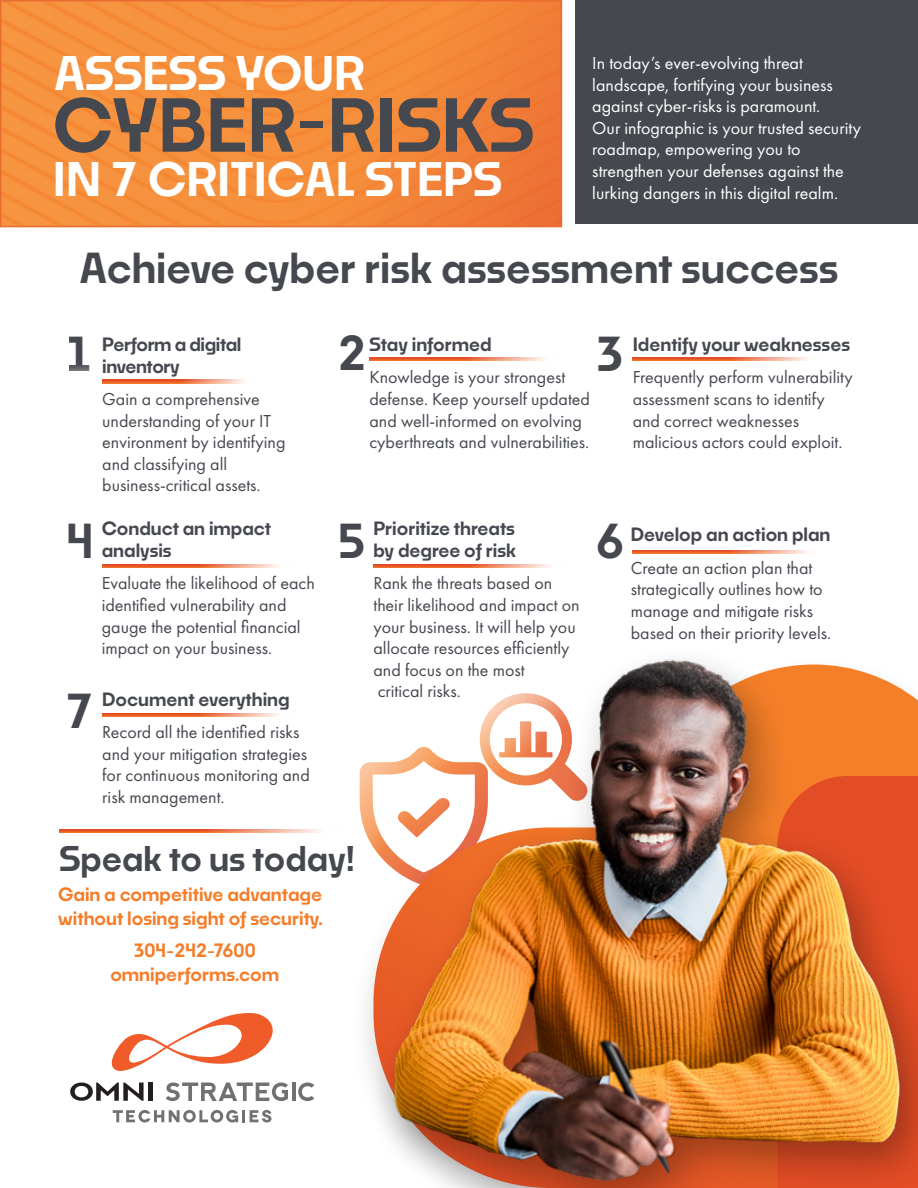
<style>
.page{position:relative;width:918px;height:1188px;background:#fff}
.page>*{position:absolute;margin:0;border:0;box-sizing:border-box;transform-origin:0 0}
.t1{font:600 71.25px "Noka";color:#45484f}
.t2{font:600 45.75px "Noka";color:#45484f}
.t3{font:600 45.3px "Noka";color:#fff}
.t4{font:600 40.5px "Noka";color:#45484f}
.t5{font:600 33.45px "Noka";color:#45484f}
.t6{font:18px/21.6px "Futura PT";color:#45484f}
.t7{font:18px/21.6px "Futura PT";color:#fff}
.t8{font:600 18px/21.6px "Noka";color:#45484f}
.t9{font:600 18px/24px "Noka";color:#f57d29}
.t10{font:600 18px/21.6px "Noka";letter-spacing:-.02em;color:#45484f}
</style>
<div class="page">
<div style="left:575px;top:0;width:343px;height:224px;background:#45484f"></div>
<img style="left:3px;top:3px;width:556px;height:221px">
<div style="left:0;top:0;width:562px;height:227px;border:2px solid #ea6d2f"></div>
<svg style="left:103px;top:713px;width:119px;height:3px"></svg>
<svg style="left:59px;top:830px;width:163px;height:3px"></svg>
<svg style="left:103px;top:565px;width:176px;height:3px"></svg>
<svg style="left:373px;top:565px;width:176px;height:3px"></svg>
<svg style="left:633px;top:550px;width:175px;height:3px"></svg>
<svg style="left:633px;top:358px;width:175px;height:3px"></svg>
<svg style="left:369px;top:358px;width:176px;height:3px"></svg>
<svg style="left:103px;top:380px;width:142px;height:3px"></svg>
<img style="left:222px;top:659px;width:692px;height:529px">
<svg style="left:112px;top:1013px;width:161px;height:58px"></svg>
<hr style="left:292px;top:1083px;width:3px;height:18px;background:#717073">
<svg style="left:298px;top:1083px;width:16px;height:18px"></svg>
<svg style="left:166px;top:1083px;width:122px;height:18px"></svg>
<svg style="left:70px;top:1083px;width:74px;height:18px"></svg>
<div style="left:148px;top:1083px;width:5px;height:18px;background:#231f20"></div>
<svg style="left:113px;top:1110px;width:159px;height:13px"></svg>
<h3 class="t3" style="left:54px;top:45px;width:312px">ASSESS YOUR</h3>
<h1 class="t1" style="left:53px;top:81px;width:483px">CYBER-RISKS</h1>
<h3 class="t3" style="left:53px;top:151px;width:451px">IN 7 CRITICAL STEPS</h3>
<p class="t7" style="left:592px;top:52px;width:270px">In today’s ever-evolving threat landscape, fortifying your business against cyber-risks is paramount.<br>Our infographic is your trusted security roadmap, empowering you to strengthen your defenses against the lurking dangers in this digital realm.</p>
<h3 class="t4" style="left:80px;top:243px;width:760px">Achieve cyber risk assessment success</h3>
<h2 class="t2" style="left:66px;top:325px;width:29px">1</h2>
<h2 class="t2" style="left:338px;top:325px;width:29px">2</h2>
<h2 class="t2" style="left:596px;top:325px;width:29px">3</h2>
<p class="t8" style="left:369px;top:333px;width:124px">Stay informed</p>
<p class="t6" style="left:369px;top:366px;width:222px">Knowledge is your strongest defense. Keep yourself updated and well-informed on evolving cyberthreats and vulnerabilities.</p>
<p class="t10" style="left:102px;top:333px;width:141px">Perform a digital inventory</p>
<p class="t6" style="left:102px;top:388px;width:185px">Gain a comprehensive understanding of your IT environment by identifying and classifying all business-critical assets.</p>
<p class="t8" style="left:633px;top:333px;width:219px">Identify your weaknesses</p>
<p class="t6" style="left:633px;top:366px;width:222px">Frequently perform vulnerability assessment scans to identify and correct weaknesses malicious actors could exploit.</p>
<p class="t8" style="left:102px;top:518px;width:171px">Conduct an impact analysis</p>
<p class="t6" style="left:102px;top:573px;width:215px">Evaluate the likelihood of each identified vulnerability and gauge the potential financial impact on your business.</p>
<p class="t8" style="left:102px;top:688px;width:189px">Document everything</p>
<p class="t6" style="left:102px;top:721px;width:209px">Record all the identified risks and your mitigation strategies for continuous monitoring and risk management.</p>
<p class="t8" style="left:374px;top:518px;width:144px">Prioritize threats by degree of risk</p>
<p class="t6" style="left:373px;top:573px;width:208px">Rank the threats based on their likelihood and impact on your business. It will help you allocate resources efficiently and focus on the most<br>critical risks.</p>
<h2 class="t2" style="left:66px;top:512px;width:29px">4</h2>
<h2 class="t2" style="left:338px;top:512px;width:29px">5</h2>
<h2 class="t2" style="left:596px;top:512px;width:29px">6</h2>
<h2 class="t2" style="left:66px;top:682px;width:29px">7</h2>
<p class="t8" style="left:631px;top:524px;width:201px">Develop an action plan</p>
<p class="t6" style="left:631px;top:557px;width:202px">Create an action plan that strategically outlines how to manage and mitigate risks based on their priority levels.</p>
<h3 class="t5" style="left:59px;top:837px;width:297px">Speak to us today!</h3>
<p class="t9" style="left:58px;top:882px;width:266px">Gain a competitive advantage without losing sight of security.</p>
<p class="t9" style="left:110px;top:938px;width:170px;text-align:center">304-242-7600 omniperforms.com</p>
</div>
